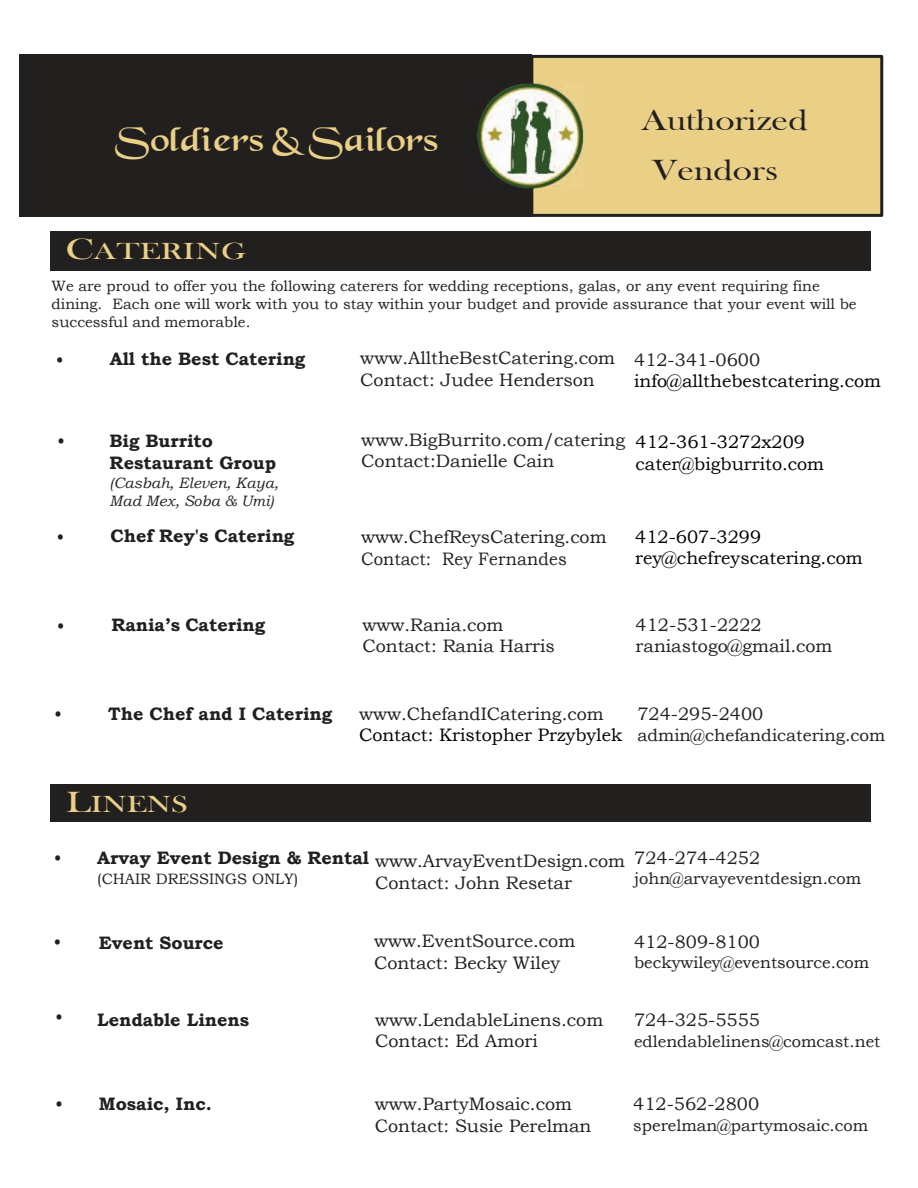
<style>
.page{position:relative;width:918px;height:1188px;background:#fff}
.page>*{position:absolute;margin:0;border:0;box-sizing:border-box;transform-origin:0 0}
.t1{font:36px "Black Chancery";color:#eacf87;scale:1.24 1}
.t2{font:30px/49.7px "Bask Old Face";color:#221f1f;scale:1.24 1}
.t3{font:24px "Baskerville Old Face";letter-spacing:.015em;color:#eacf87;scale:1.38 1}
.t4{font:24px "Baskerville Old Face";letter-spacing:.015em;color:#eacf87;scale:1.35 1}
.t5{font:18px/21.6px "Bookman Old Style";color:#221f1f}
.t6{font:18px/21.6px "Bookman Old Style";color:#000}
.t7{font:700 18px/21.6px "Bookman Old Style";color:#221f1f}
.t8{font:700 18px "Bookman Old Style";color:#221f1f}
.t9{font:18px "Bookman Old Style";color:#221f1f;scale:.96 1}
.t10{font:17.25px "Bookman Old Style";color:#221f1f}
.t11{font:16.5px "Bookman Old Style";color:#221f1f}
.t12{font:15px/18px "Bookman Old Style";color:#221f1f}
.t13{font:italic 15px/18px "Bookman Old Style";color:#221f1f}
.t14{font:15px "Bookman Old Style";color:#221f1f}
.s1{font-size:30px}
.s2{color:#221f1f}
.s3{font-family:"Bask Old Face"}
.s4{font-weight:400}
.s5{font-style:inherit}
</style>
<div class="page">
<div style="left:50px;top:232px;width:820px;height:39px;background:#221f1f"></div>
<div style="left:50px;top:784px;width:820px;height:38px;background:#221f1f"></div>
<div style="left:19px;top:55px;width:513px;height:162px;background:#221f1f"></div>
<div style="left:532px;top:56px;width:350px;height:159px;background:#eacf87"></div>
<div style="left:530px;top:55px;width:353px;height:162px;border:3px solid #221f1f"></div>
<img style="left:477px;top:83px;width:107px;height:106px">
<p class="t1" style="left:115px;top:126px;width:262px">Soldiers &amp; Sailors</p>
<p class="t2" style="left:652px;top:96px;width:127px;text-indent:-11px">Authorized<br>Vendors</p>
<h1 class="t3" style="left:66px;top:241px;width:132px"><span class="s1">C</span>ATERING</h1>
<p class="t12" style="left:52px;top:276px;width:807px">We are proud to offer you the following caterers for wedding receptions, galas, or any event requiring fine dining. Each one will work with you to stay within your budget and provide assurance that your event will be successful and memorable.</p>
<p class="t9" style="left:56px;top:349px;width:10px">•</p>
<p class="t7" style="left:110px;top:347px;width:197px">All the Best Catering</p>
<p class="t5" style="left:360px;top:348px;width:256px">www.AlltheBestCatering.com<br>Contact: Judee Henderson</p>
<p class="t6" style="left:634px;top:349px;width:248px"><span class="s2">412-341-0600 </span>info@allthebestcatering.com</p>
<p class="t9" style="left:57px;top:430px;width:10px">•</p>
<p class="t7" style="left:110px;top:430px;width:168px">Big Burrito<br>Restaurant Group</p>
<p class="t13" style="left:110px;top:474px;width:170px">(Casbah, Eleven, Kaya,<br>Mad Mex, Soba &amp; Umi)</p>
<p class="t5" style="left:361px;top:429px;width:265px">www.BigBurrito.com/catering<br>Contact:Danielle Cain</p>
<p class="t6" style="left:636px;top:432px;width:190px">412-361-3272x209 cater@bigburrito.com</p>
<p class="t9" style="left:57px;top:526px;width:10px">•</p>
<p class="t7" style="left:111px;top:525px;width:185px">Chef Rey's Catering</p>
<p class="t6" style="left:635px;top:526px;width:229px">412-607-3299 rey@chefreyscatering.com</p>
<p class="t5" style="left:361px;top:526px;width:247px">www.ChefReysCatering.com<br>Contact: Rey Fernandes</p>
<p class="t9" style="left:57px;top:615px;width:10px">•</p>
<p class="t7" style="left:111px;top:614px;width:155px">Rania’s Catering</p>
<p class="t5" style="left:362px;top:614px;width:194px">www.Rania.com<br>Contact: Rania Harris</p>
<p class="t5" style="left:636px;top:614px;width:198px">412-531-2222 raniastogo@gmail.com</p>
<p class="t6" style="left:359px;top:703px;width:265px"><span class="s2">www.ChefandICatering.com<br></span>Contact: Kristopher Przybylek</p>
<p class="t9" style="left:54px;top:703px;width:10px">•</p>
<p class="t7" style="left:108px;top:703px;width:225px">The Chef and I Catering</p>
<p class="t5" style="left:637px;top:703px;width:127px">724-295-2400</p>
<p class="t10" style="left:637px;top:724px;width:250px">admin@chefandicatering.com</p>
<p class="t4" style="left:66px;top:794px;width:92px"><span class="s1">L</span>INE<span class="s3">NS</span></p>
<p class="t8" style="left:54px;top:845px;width:317px"><span class="s4">•</span> Arvay Event Design &amp; Rental</p>
<p class="t14" style="left:97px;top:869px;width:202px">(CHAIR DRESSINGS ONLY)</p>
<p class="t5" style="left:375px;top:850px;width:252px">www.ArvayEventDesign.com<br>Contact: John Resetar</p>
<p class="t5" style="left:634px;top:847px;width:127px">724-274-4252</p>
<p class="t11" style="left:634px;top:868px;width:229px">john@arvayeventdesign.com</p>
<p class="t9" style="left:54px;top:931px;width:10px">•</p>
<p class="t7" style="left:99px;top:932px;width:126px">Event Source</p>
<p class="t5" style="left:374px;top:930px;width:203px">www.EventSource.com<br>Contact: Becky Wiley</p>
<p class="t5" style="left:634px;top:931px;width:127px">412-809-8100</p>
<p class="t11" style="left:634px;top:952px;width:237px">beckywiley@eventsource.com</p>
<p class="t8" style="left:55px;top:1006px;width:195px"><span class="s4">•</span> Lendable Linens</p>
<p class="t5" style="left:375px;top:1009px;width:230px">www.LendableLinens.com<br>Contact: Ed Amori</p>
<p class="t5" style="left:634px;top:1009px;width:127px">724-325-5555</p>
<p class="t11" style="left:634px;top:1030px;width:248px">edlendablelinens@comcast.net</p>
<p class="t8" style="left:55px;top:1091px;width:158px"><span class="s4">•</span> Mosaic<span class="s5">, Inc.</span></p>
<p class="t5" style="left:375px;top:1093px;width:218px">www.PartyMosaic.com<br>Contact: Susie Perelman</p>
<p class="t5" style="left:633px;top:1093px;width:127px">412-562-2800</p>
<p class="t11" style="left:633px;top:1114px;width:236px">sperelman@partymosaic.com</p>
</div>
